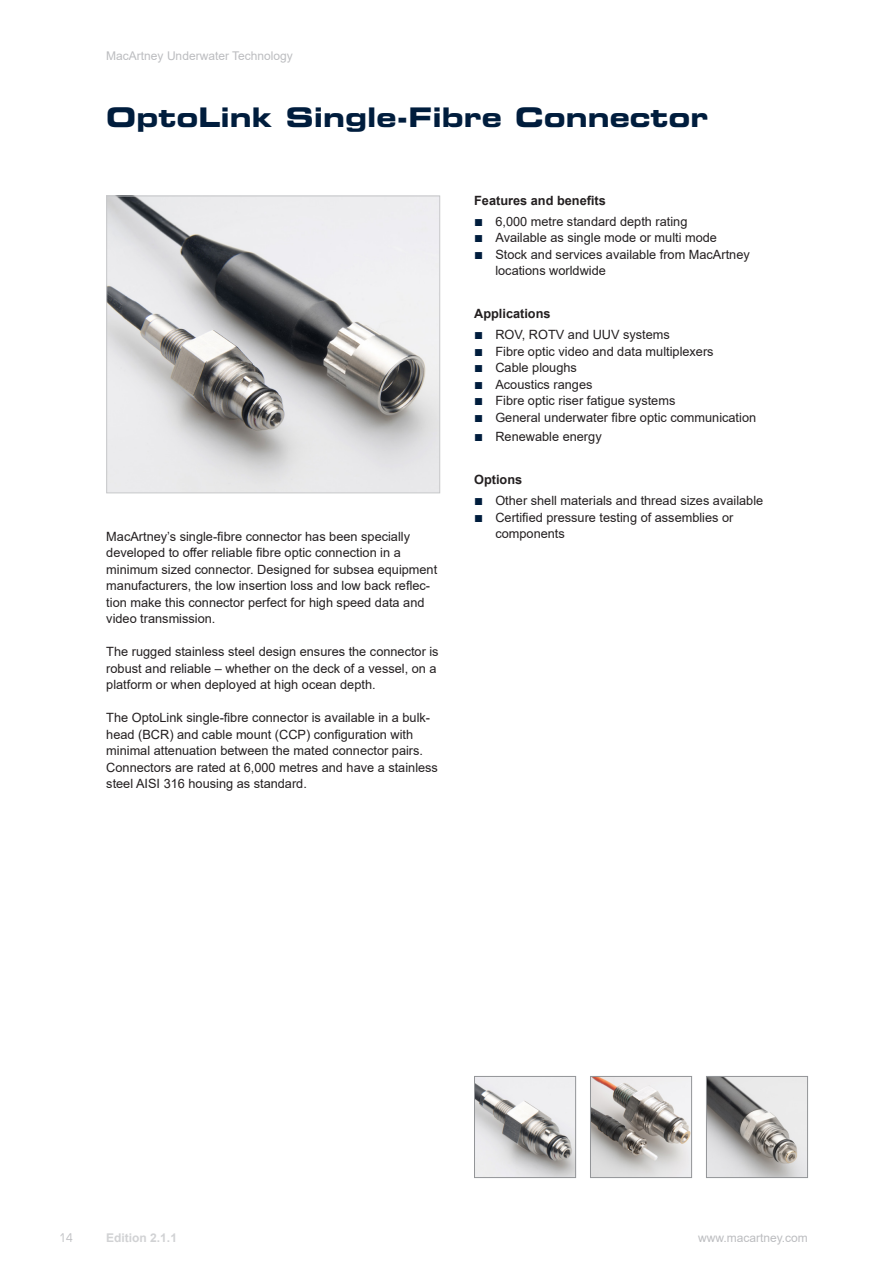
<style>
.page{position:relative;width:893px;height:1263px;background:#fff}
.page>*{position:absolute;margin:0;border:0;box-sizing:border-box;transform-origin:0 0}
.Overskrift{font:27px "Eurostile LT Std Bold Ex 2";color:#001d3d}
.Brødtekst{font:12.75px/16.5px "Arial";color:#231f20}
.Rubrik_overskrift{font:700 12.75px "Arial";color:#231f20}
.t1{font:12px "Arial";color:#bcbdc0}
._2nd_edition_-_venst{font:700 12px "Arial";color:#d1d2d4}
.t2{font:condensed 12px "Eurostile LT Std";color:#bcbdc0}
.s1{font-weight:700;font-size:15px;color:#001d3d}
</style>
<div class="page">
<img style="left:108px;top:198px;width:330px;height:293px">
<div style="left:106px;top:196px;width:334px;height:297px;border:1px solid #c7c8ca"></div>
<img style="left:708px;top:1078px;width:98px;height:98px">
<div style="left:706px;top:1076px;width:102px;height:102px;border:1px solid #939598"></div>
<img style="left:592px;top:1078px;width:98px;height:98px">
<div style="left:590px;top:1076px;width:102px;height:102px;border:1px solid #939598"></div>
<img style="left:476px;top:1078px;width:98px;height:98px">
<div style="left:474px;top:1076px;width:102px;height:102px;border:1px solid #939598"></div>
<p class="t1" style="left:106px;top:47px;width:188px">MacArtney Underwater Technology</p>
<p class="Overskrift" style="left:106px;top:98px;width:604px">OptoLink Single-Fibre Connector</p>
<p class="Brødtekst" style="left:106px;top:528px;width:332px">MacArtney’s single-fibre connector has been specially developed to offer reliable fibre optic connection in a minimum sized connector. Designed for subsea equipment manufacturers, the low insertion loss and low back reflec&shy;tion make this connector perfect for high speed data and video transmission.</p>
<p class="Brødtekst" style="left:106px;top:643px;width:334px">The rugged stainless steel design ensures the connector is robust and reliable – whether on the deck of a vessel, on a platform or when deployed at high ocean depth.</p>
<p class="Brødtekst" style="left:106px;top:709px;width:333px">The OptoLink single-fibre connector is available in a bulk&shy;head (BCR) and cable mount (CCP) configuration with minimal attenuation between the mated connector pairs.<br>Connectors are rated at 6,000 metres and have a stainless steel AISI 316 housing as standard.</p>
<p class="Rubrik_overskrift" style="left:474px;top:191px;width:133px">Features and benefits</p>
<p class="Brødtekst" style="left:474px;top:213px;width:215px"><span class="s1">■</span> 6,000 metre standard depth rating</p>
<p class="Brødtekst" style="left:474px;top:229px;width:244px"><span class="s1">■</span> Available as single mode or multi mode</p>
<p class="Brødtekst" style="left:474px;top:246px;width:277px"><span class="s1">■</span> Stock and services available from MacArtney</p>
<p class="Brødtekst" style="left:495px;top:262px;width:112px">locations worldwide</p>
<p class="Rubrik_overskrift" style="left:474px;top:305px;width:78px">Applications</p>
<p class="Brødtekst" style="left:474px;top:326px;width:197px"><span class="s1">■</span> ROV, ROTV and UUV systems</p>
<p class="Brødtekst" style="left:474px;top:343px;width:241px"><span class="s1">■</span> Fibre optic video and data multiplexers</p>
<p class="Brødtekst" style="left:474px;top:359px;width:104px"><span class="s1">■</span> Cable ploughs</p>
<p class="Brødtekst" style="left:474px;top:376px;width:120px"><span class="s1">■</span> Acoustics ranges</p>
<p class="Brødtekst" style="left:474px;top:392px;width:203px"><span class="s1">■</span> Fibre optic riser fatigue systems</p>
<p class="Brødtekst" style="left:474px;top:409px;width:284px"><span class="s1">■</span> General underwater fibre optic communication</p>
<p class="Brødtekst" style="left:474px;top:428px;width:129px"><span class="s1">■</span> Renewable energy</p>
<p class="Rubrik_overskrift" style="left:474px;top:471px;width:50px">Options</p>
<p class="Brødtekst" style="left:474px;top:492px;width:291px"><span class="s1">■</span> Other shell materials and thread sizes available</p>
<p class="Brødtekst" style="left:474px;top:509px;width:261px"><span class="s1">■</span> Certified pressure testing of assemblies or</p>
<p class="Brødtekst" style="left:495px;top:525px;width:71px">components</p>
<p class="t2" style="left:60px;top:1231px;width:15px">14</p>
<p class="_2nd_edition_-_venst" style="left:106px;top:1229px;width:72px">Edition 2.1.1</p>
<p class="t1" style="left:698px;top:1229px;width:111px">www.macartney.com</p>
</div>
